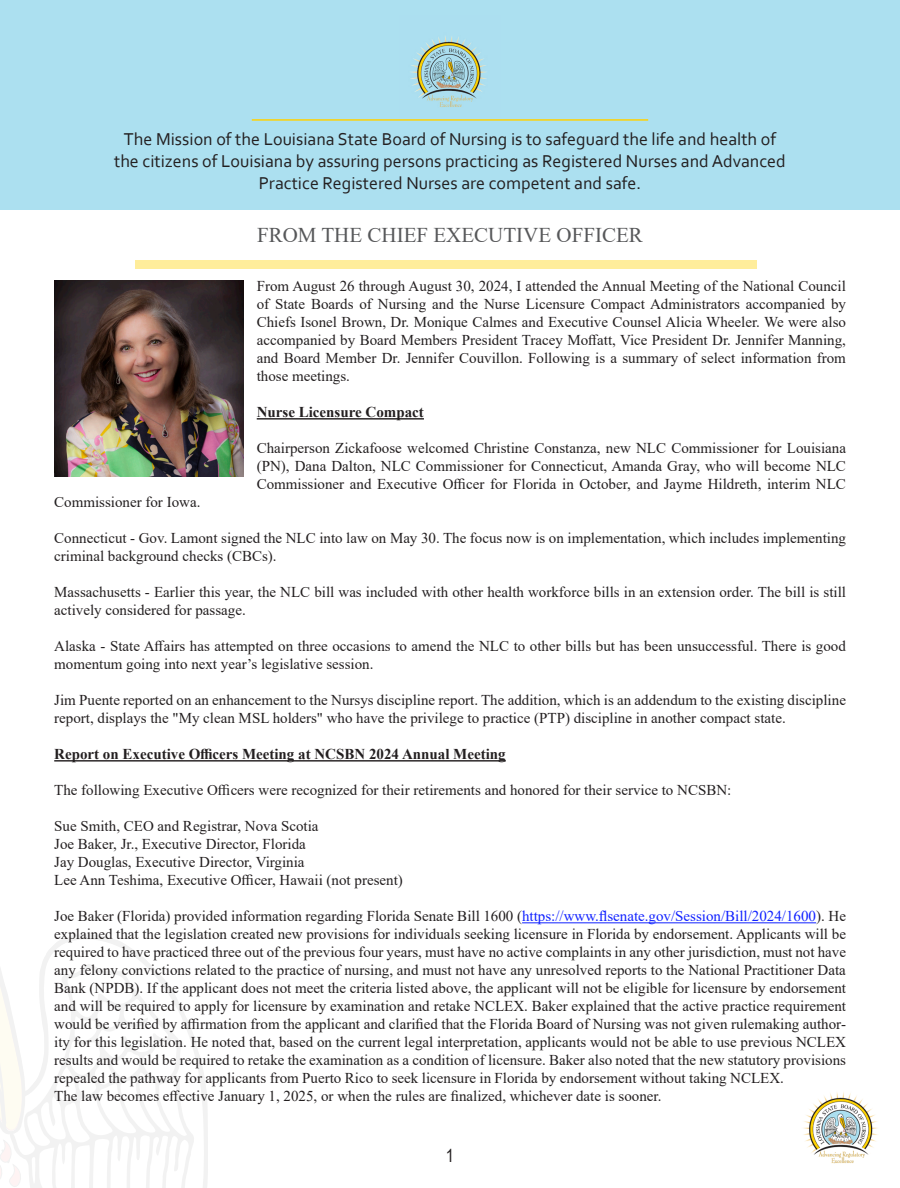
<style>
.page{position:relative;width:900px;height:1188px;background:#fff}
.page>*{position:absolute;margin:0;border:0;box-sizing:border-box;transform-origin:0 0}
.ED_Article_Title{font:21px "Times New Roman";color:#57585a}
.t1{font:18px/21.6px "Corbel";color:#231f20;text-align:center}
.t2{font:18px "Arial Narrow";color:#231f20}
.t3{font:15px/18px "Times New Roman";color:#231f20}
.t4{font:700 15px "Times New Roman";color:#231f20}
.s1{color:#12f}
</style>
<div class="page">
<svg style="left:127px;top:946px;width:81px;height:242px"></svg>
<svg style="left:0;top:935px;width:127px;height:253px"></svg>
<div style="left:0;top:0;width:900px;height:210px;background:#ace0f0"></div>
<hr style="left:252px;top:119px;width:396px;height:2px;background:#ffd204">
<img style="left:410px;top:36px;width:77px;height:71px">
<img style="left:803px;top:1092px;width:75px;height:72px">
<div style="left:136px;top:261px;width:621px;height:8px;background:#ffed9b"></div>
<img style="left:54px;top:280px;width:189px;height:197px">
<hr style="left:257px;top:418px;width:167px;height:2px;background:#231f20">
<hr style="left:54px;top:760px;width:452px;height:2px;background:#231f20">
<hr style="left:522px;top:922px;width:294px;height:1px;background:#12f">
<p class="t1" style="left:114px;top:128px;width:673px">The Mission of the Louisiana State Board of Nursing is to safeguard the life and health of the citizens of Louisiana by assuring persons practicing as Registered Nurses and Advanced<br>Practice Registered Nurses are competent and safe.</p>
<p class="ED_Article_Title" style="left:257px;top:220px;width:387px">FROM THE CHIEF EXECUTIVE OFFICER</p>
<p class="t3" style="left:257px;top:277px;width:591px;text-align:justify">From August 26 through August 30, 2024, I attended the Annual Meeting of the National Council of State Boards of Nursing and the Nurse Licensure Compact Administrators accompanied by Chiefs Isonel Brown, Dr. Monique Calmes and Executive Counsel Alicia Wheeler. We were also accompanied by Board Members President Tracey Moffatt, Vice President Dr. Jennifer Manning, and Board Member Dr. Jennifer Couvillon. Following is a summary of select information from those meetings.</p>
<p class="t4" style="left:257px;top:401px;width:169px">Nurse Licensure Compact</p>
<p class="t3" style="left:257px;top:439px;width:591px;text-align:justify">Chairperson Zickafoose welcomed Christine Constanza, new NLC Commissioner for Louisiana (PN), Dana Dalton, NLC Commissioner for Connecticut, Amanda Gray, who will become NLC Commissioner and Executive Officer for Florida in October, and Jayme Hildreth, interim NLC</p>
<p class="t3" style="left:54px;top:493px;width:148px">Commissioner for Iowa.</p>
<p class="t3" style="left:54px;top:529px;width:793px">Connecticut - Gov. Lamont signed the NLC into law on May 30. The focus now is on implementation, which includes implementing criminal background checks (CBCs).</p>
<p class="t3" style="left:54px;top:583px;width:793px">Massachusetts - Earlier this year, the NLC bill was included with other health workforce bills in an extension order. The bill is still actively considered for passage.</p>
<p class="t3" style="left:54px;top:637px;width:793px">Alaska - State Affairs has attempted on three occasions to amend the NLC to other bills but has been unsuccessful. There is good momentum going into next year’s legislative session.</p>
<p class="t3" style="left:54px;top:691px;width:793px">Jim Puente reported on an enhancement to the Nursys discipline report. The addition, which is an addendum to the existing discipline report, displays the "My clean MSL holders" who have the privilege to practice (PTP) discipline in another compact state.</p>
<p class="t4" style="left:54px;top:743px;width:453px">Report on Executive Officers Meeting at NCSBN 2024 Annual Meeting</p>
<p class="t3" style="left:54px;top:781px;width:679px">The following Executive Officers were recognized for their retirements and honored for their service to NCSBN:</p>
<p class="t3" style="left:54px;top:817px;width:266px">Sue Smith, CEO and Registrar, Nova Scotia</p>
<p class="t3" style="left:54px;top:835px;width:253px">Joe Baker, Jr., Executive Director, Florida</p>
<p class="t3" style="left:54px;top:853px;width:252px">Jay Douglas, Executive Director, Virginia</p>
<p class="t3" style="left:54px;top:871px;width:350px">Lee Ann Teshima, Executive Officer, Hawaii (not present)</p>
<p class="t3" style="left:54px;top:907px;width:793px">Joe Baker (Florida) provided information regarding Florida Senate Bill 1600 (<span class="s1">https://www.flsenate.gov/Session/Bill/2024/1600</span>). He explained that the legislation created new provisions for individuals seeking licensure in Florida by endorsement. Applicants will be required to have practiced three out of the previous four years, must have no active complaints in any other jurisdiction, must not have any felony convictions related to the practice of nursing, and must not have any unresolved reports to the National Practitioner Data Bank (NPDB). If the applicant does not meet the criteria listed above, the applicant will not be eligible for licensure by endorsement and will be required to apply for licensure by examination and retake NCLEX. Baker explained that the active practice requirement would be verified by affirmation from the applicant and clarified that the Florida Board of Nursing was not given rulemaking author&shy;ity for this legislation. He noted that, based on the current legal interpretation, applicants would not be able to use previous NCLEX results and would be required to retake the examination as a condition of licensure. Baker also noted that the new statutory provisions repealed the pathway for applicants from Puerto Rico to seek licensure in Florida by endorsement without taking NCLEX.<br>The law becomes effective January 1, 2025, or when the rules are finalized, whichever date is sooner.</p>
<p class="t2" style="left:446px;top:1142px;width:10px">1</p>
</div>
